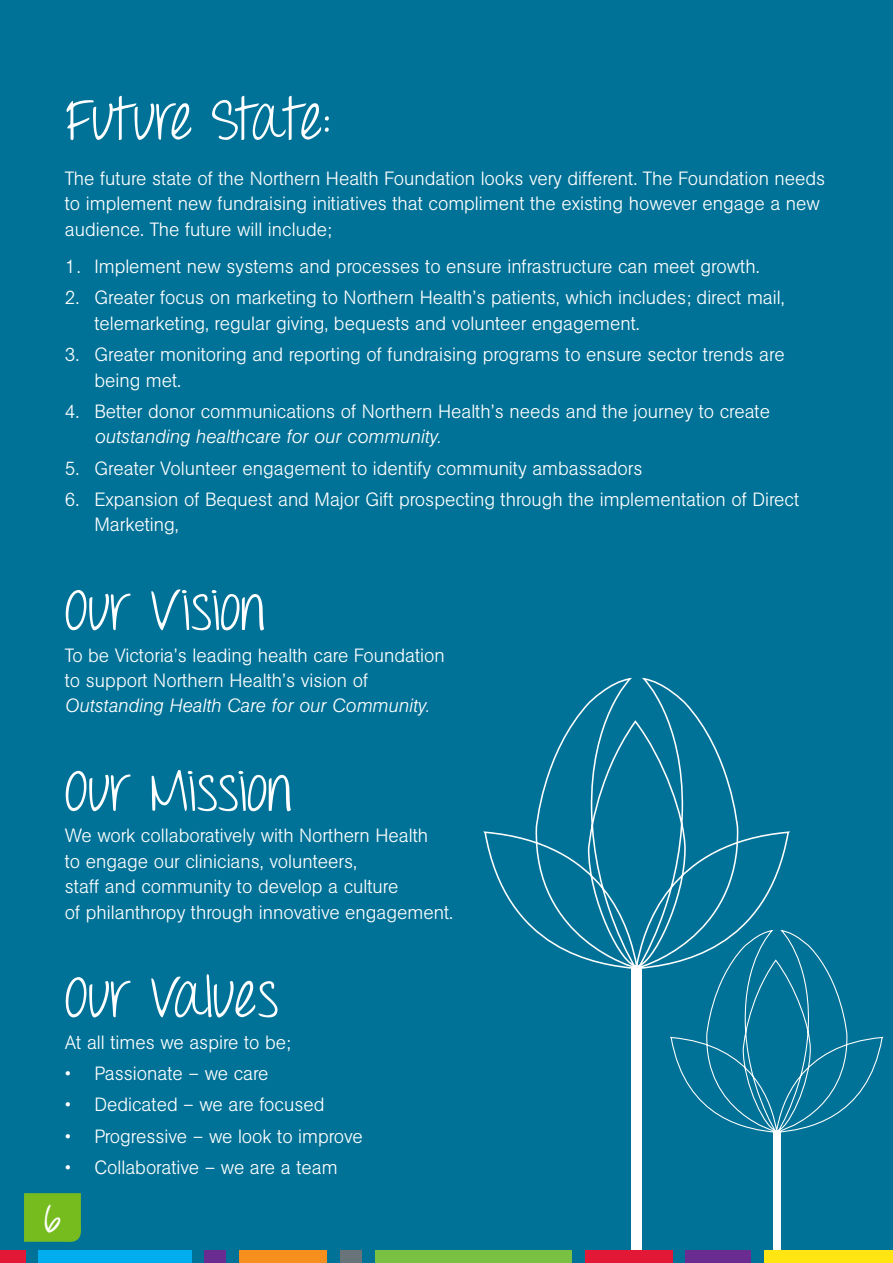
<style>
.page{position:relative;width:893px;height:1263px;background:#007297}
.page>*{position:absolute;margin:0;border:0;box-sizing:border-box;transform-origin:0 0}
.t1{font:59.25px "Throw My Hands Upinthe Air";color:#fff}
.t2{font:59.25px "Throw My Hands Upinthe Air";letter-spacing:-.045em;color:#fff}
.t3{font:38.25px "Throw My Hands Upinthe Air";color:#fff}
.t4{font:300 19.05px/25.3px "AG Buch BQ";color:#fff}
.t5{font:italic 300 19.05px "AG Buch BQ";color:#fff}
</style>
<div class="page">
<svg style="left:483px;top:679px;width:307px;height:290px"></svg>
<div style="left:631px;top:968px;width:11px;height:295px;background:#fff"></div>
<svg style="left:669px;top:931px;width:214px;height:202px"></svg>
<div style="left:773px;top:1132px;width:8px;height:131px;background:#fff"></div>
<div style="left:24px;top:1193px;width:57px;height:49px;background:#77bc1f"></div>
<div style="left:0;top:1251px;width:25px;height:12px;background:#e31837"></div>
<div style="left:38px;top:1251px;width:153px;height:12px;background:#00aeef"></div>
<div style="left:205px;top:1251px;width:21px;height:12px;background:#6a2c91"></div>
<div style="left:240px;top:1251px;width:87px;height:12px;background:#f78f1e"></div>
<div style="left:340px;top:1251px;width:22px;height:12px;background:#68737a"></div>
<div style="left:375px;top:1251px;width:197px;height:12px;background:#7ac143"></div>
<div style="left:585px;top:1251px;width:87px;height:12px;background:#e31837"></div>
<div style="left:685px;top:1251px;width:66px;height:12px;background:#6a2c91"></div>
<div style="left:764px;top:1251px;width:129px;height:12px;background:#ffe512"></div>
<h1 class="t2" style="left:65px;top:84px;width:267px">Future State:</h1>
<p class="t4" style="left:65px;top:166px;width:762px">The future state of the Northern Health Foundation looks very different. The Foundation needs to implement new fundraising initiatives that compliment the existing however engage a new audience. The future will include;</p>
<p class="t4" style="left:65px;top:254px;width:696px">1. Implement new systems and processes to ensure infrastructure can meet growth.</p>
<p class="t4" style="left:94px;top:285px;width:692px;text-indent:-30px">2. Greater focus on marketing to Northern Health’s patients, which includes; direct mail, telemarketing, regular giving, bequests and volunteer engagement.</p>
<p class="t4" style="left:94px;top:342px;width:692px;text-indent:-30px">3. Greater monitoring and reporting of fundraising programs to ensure sector trends are being met.</p>
<p class="t4" style="left:65px;top:399px;width:707px">4. Better donor communications of Northern Health’s needs and the journey to create</p>
<p class="t5" style="left:94px;top:426px;width:348px">outstanding healthcare for our community.</p>
<p class="t4" style="left:65px;top:456px;width:579px">5. Greater Volunteer engagement to identify community ambassadors</p>
<p class="t4" style="left:94px;top:487px;width:706px;text-indent:-30px">6. Expansion of Bequest and Major Gift prospecting through the implementation of Direct<br>Marketing,</p>
<h1 class="t1" style="left:65px;top:574px;width:202px">Our Vision</h1>
<p class="t4" style="left:65px;top:642px;width:381px">To be Victoria’s leading health care Foundation to support Northern Health’s vision of</p>
<p class="t5" style="left:65px;top:695px;width:366px">Outstanding Health Care for our Community.</p>
<h1 class="t1" style="left:65px;top:755px;width:229px">Our Mission</h1>
<p class="t4" style="left:65px;top:823px;width:390px">We work collaboratively with Northern Health<br>to engage our clinicians, volunteers,<br>staff and community to develop a culture<br>of philanthropy through innovative engagement.</p>
<h1 class="t1" style="left:65px;top:961px;width:215px">Our Values</h1>
<p class="t4" style="left:65px;top:1029px;width:228px">At all times we aspire to be;</p>
<p class="t4" style="left:65px;top:1061px;width:205px">• Passionate – we care</p>
<p class="t4" style="left:65px;top:1092px;width:261px">• Dedicated – we are focused</p>
<p class="t4" style="left:65px;top:1124px;width:300px">• Progressive – we look to improve</p>
<p class="t4" style="left:65px;top:1155px;width:274px">• Collaborative – we are a team</p>
<h2 class="t3" style="left:44px;top:1195px;width:18px">6</h2>
</div>
